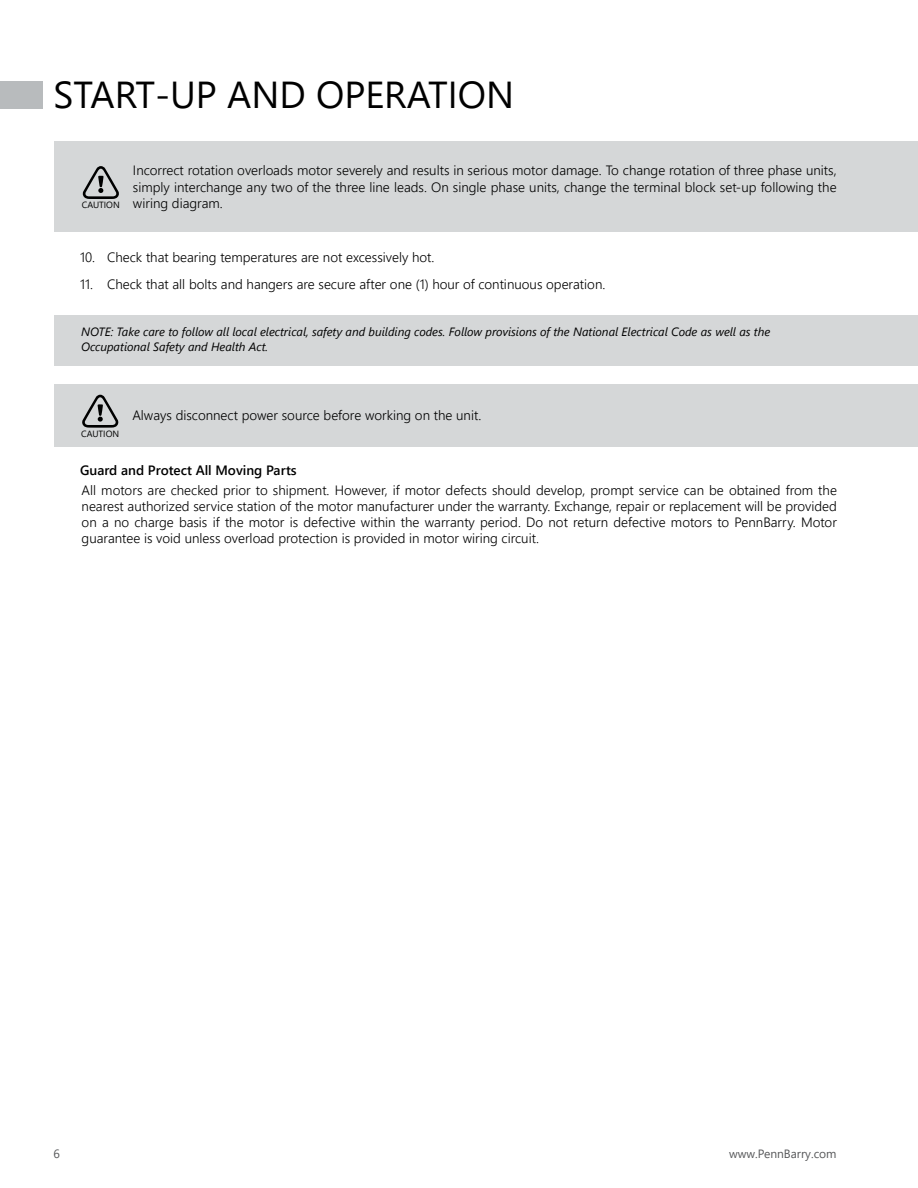
<style>
.page{position:relative;width:918px;height:1188px;background:#fff}
.page>*{position:absolute;margin:0;border:0;box-sizing:border-box;transform-origin:0 0}
.t1{font:37.5px "Segoe UI";color:#000}
.t2{font:300 13.5px/16.2px "Segoe UI";color:#000;text-align:justify}
.t3{font:600 13.5px "Segoe UI";color:#000}
.t4{font:italic 12px/14.4px "Segoe UI";color:#000}
.t5{font:12px "Segoe UI";color:#58595b}
.t6{font:9px "Segoe UI";color:#000}
.s1{font-weight:400;font-size:9px}
</style>
<div class="page">
<div style="left:0;top:81px;width:43px;height:27px;background:#b8bbbd"></div>
<div style="left:54px;top:315px;width:864px;height:51px;background:#d1d3d4"></div>
<div style="left:54px;top:384px;width:864px;height:62px;background:#d1d3d4"></div>
<svg style="left:82px;top:395px;width:37px;height:33px"></svg>
<div style="left:54px;top:141px;width:864px;height:91px;background:#d1d3d4"></div>
<svg style="left:82px;top:166px;width:37px;height:33px"></svg>
<h1 class="t1" style="left:54px;top:60px;width:462px">START-UP AND OPERATION</h1>
<p class="t2" style="left:133px;top:161px;width:705px">Incorrect rotation overloads motor severely and results in serious motor damage. To change rotation of three phase units,</p>
<p class="t2" style="left:133px;top:177px;width:705px">simply interchange any two of the three line leads. On single phase units, change the terminal block set-up following the</p>
<p class="t2" style="left:82px;top:194px;width:143px"><span class="s1">CAUTION</span> wiring diagram.</p>
<p class="t2" style="left:80px;top:248px;width:356px">10. Check that bearing temperatures are not excessively hot.</p>
<p class="t2" style="left:80px;top:275px;width:527px">11. Check that all bolts and hangers are secure after one (1) hour of continuous operation.</p>
<p class="t4" style="left:81px;top:323px;width:691px">NOTE: Take care to follow all local electrical, safety and building codes. Follow provisions of the National Electrical Code as well as the<br>Occupational Safety and Health Act.</p>
<p class="t6" style="left:81px;top:425px;width:40px">CAUTION</p>
<p class="t2" style="left:132px;top:406px;width:350px">Always disconnect power source before working on the unit.</p>
<p class="t3" style="left:80px;top:458px;width:218px">Guard and Protect All Moving Parts</p>
<p class="t2" style="left:82px;top:480px;width:757px">All motors are checked prior to shipment. However, if motor defects should develop, prompt service can be obtained from the nearest authorized service station of the motor manufacturer under the warranty. Exchange, repair or replacement will be provided on a no charge basis if the motor is defective within the warranty period. Do not return defective motors to PennBarry. Motor guarantee is void unless overload protection is provided in motor wiring circuit.</p>
<p class="t5" style="left:54px;top:1142px;width:8px">6</p>
<p class="t5" style="left:729px;top:1142px;width:109px">www.PennBarry.com</p>
</div>
